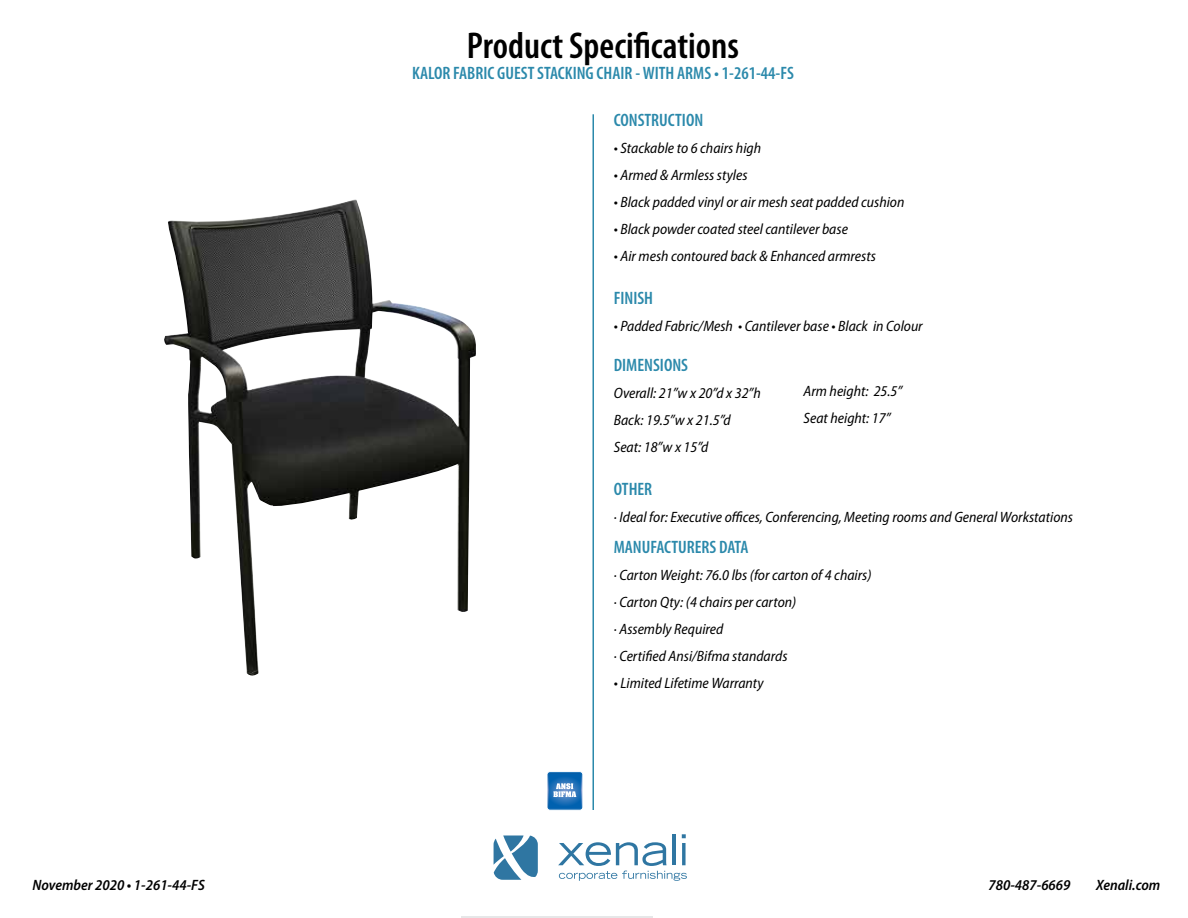
<style>
.page{position:relative;width:1188px;height:918px;background:#fff}
.page>*{position:absolute;margin:0;border:0;box-sizing:border-box;transform-origin:0 0}
.t1{font:600 condensed 37.5px "Myriad Pro";color:#000}
.t2{font:600 condensed 18px "Myriad Pro";color:#2b89ab}
.t3{font:italic semi-condensed 15px/27px "Myriad Pro";color:#000}
.t4{font:italic 600 semi-condensed 15px "Myriad Pro";color:#000}
</style>
<div class="page">
<img style="left:164px;top:199px;width:312px;height:477px">
<hr style="left:461px;top:916px;width:194px;height:2px;background:#e6e7e8">
<hr style="left:653px;top:916px;width:393px;height:2px;background:#fff">
<hr style="left:592px;top:114px;width:2px;height:696px;background:#2b89ab">
<svg style="left:558px;top:834px;width:129px;height:47px"></svg>
<svg style="left:494px;top:836px;width:44px;height:44px"></svg>
<div style="left:547px;top:771px;width:36px;height:39px;border:1px solid #fff;border-radius:3px"></div>
<svg style="left:547px;top:772px;width:36px;height:38px"></svg>
<h1 class="t1" style="left:467px;top:22px;width:274px">Product Specifications</h1>
<p class="t2" style="left:412px;top:62px;width:383px">KALOR FABRIC GUEST STACKING CHAIR - WITH ARMS • 1-261-44-FS</p>
<p class="t2" style="left:614px;top:109px;width:91px">CONSTRUCTION</p>
<p class="t3" style="left:614px;top:134px;width:149px">• Stackable to 6 chairs high</p>
<p class="t3" style="left:614px;top:161px;width:135px">• Armed &amp; Armless styles</p>
<p class="t3" style="left:614px;top:188px;width:292px">• Black padded vinyl or air mesh seat padded cushion</p>
<p class="t3" style="left:614px;top:215px;width:236px">• Black powder coated steel cantilever base</p>
<p class="t3" style="left:614px;top:242px;width:264px">• Air mesh contoured back &amp; Enhanced armrests</p>
<p class="t2" style="left:614px;top:287px;width:41px">FINISH</p>
<p class="t3" style="left:614px;top:313px;width:310px">• Padded Fabric/Mesh • Cantilever base • Black in Colour</p>
<p class="t2" style="left:614px;top:354px;width:76px">DIMENSIONS</p>
<p class="t3" style="left:614px;top:379px;width:149px">Overall: 21”w x 20”d x 32”h<br>Back: 19.5”w x 21.5”d<br>Seat: 18”w x 15”d</p>
<p class="t2" style="left:614px;top:478px;width:40px">OTHER</p>
<p class="t3" style="left:614px;top:503px;width:461px">· Ideal for: Executive offices, Conferencing, Meeting rooms and General Workstations</p>
<p class="t2" style="left:614px;top:536px;width:136px">MANUFACTURERS DATA</p>
<p class="t3" style="left:614px;top:561px;width:259px">· Carton Weight: 76.0 lbs (for carton of 4 chairs) · Carton Qty: (4 chairs per carton)<br>· Assembly Required<br>· Certified Ansi/Bifma standards</p>
<p class="t3" style="left:614px;top:669px;width:151px">• Limited Lifetime Warranty</p>
<p class="t3" style="left:804px;top:377px;width:100px">Arm height: 25.5”<br>Seat height: 17”</p>
<p class="t4" style="left:32px;top:876px;width:174px">November 2020 • 1-261-44-FS</p>
<p class="t4" style="left:989px;top:876px;width:83px">780-487-6669</p>
<p class="t4" style="left:1096px;top:876px;width:66px">Xenali.com</p>
</div>
